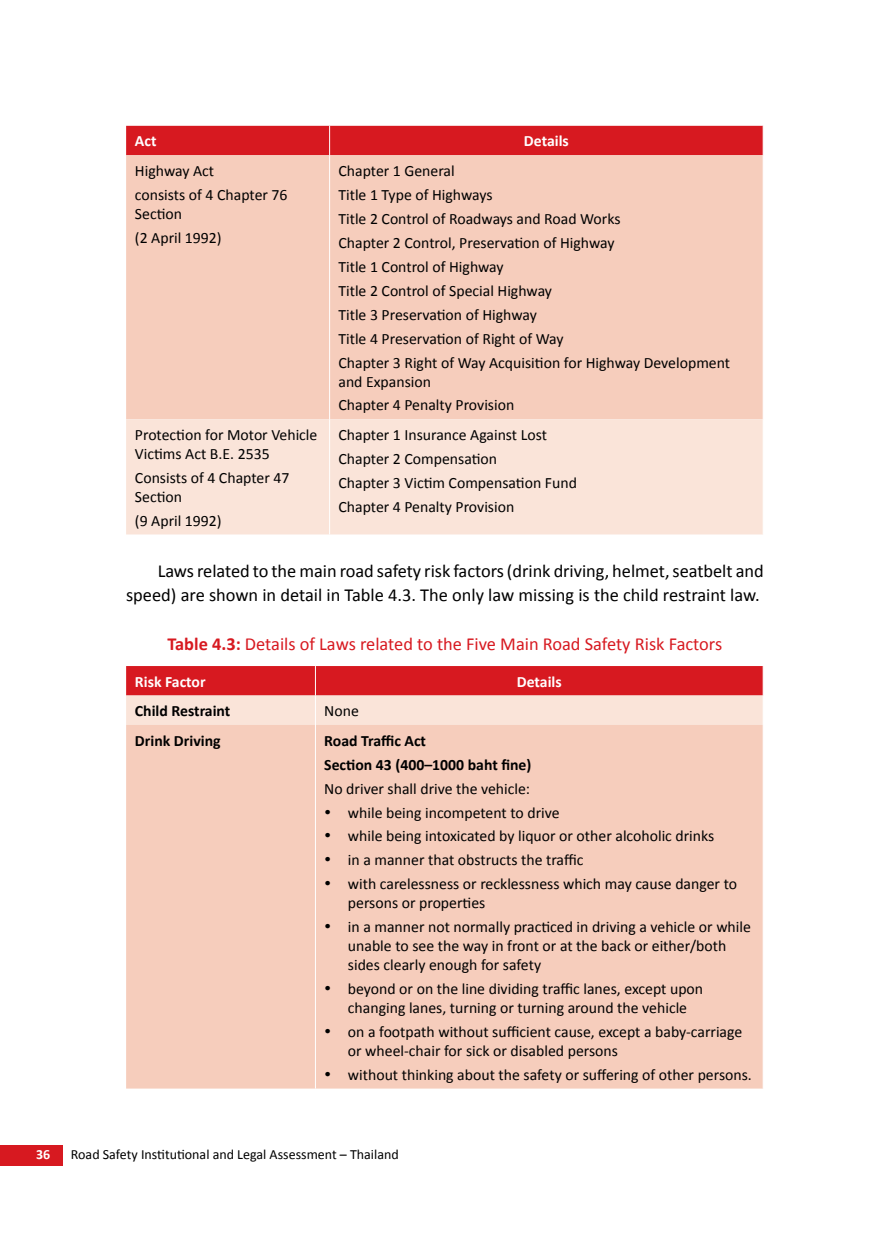
<style>
.page{position:relative;width:874px;height:1241px;background:#fff}
.page>*{position:absolute;margin:0;border:0;box-sizing:border-box;transform-origin:0 0}
.t1{font:18.38px/24.5px "Calibri";color:#000;text-align:right}
.t2{font:18.38px "Calibri";color:#d71920}
.t3{font:15.75px/24px "Calibri";color:#000}
.t4{font:700 15.75px/24px "Calibri";color:#000}
.t5{font:700 15.75px "Calibri";color:#fff}
.t6{font:14px "Calibri";color:#000}
.t7{font:700 14px "Calibri";color:#fff}
.s1{font-weight:700}
</style>
<div class="page">
<div style="left:0;top:1144px;width:63px;height:21px;background:#d71920"></div>
<div style="left:126px;top:155px;width:636px;height:264px;background:#f6cdbc"></div>
<div style="left:126px;top:419px;width:636px;height:115px;background:#fae4d9"></div>
<hr style="left:329px;top:155px;width:1px;height:264px;background:#fff">
<hr style="left:329px;top:419px;width:1px;height:115px;background:#fff">
<div style="left:126px;top:126px;width:637px;height:29px;background:#d71920"></div>
<div style="left:126px;top:724px;width:636px;height:364px;background:#f6cdbc"></div>
<hr style="left:315px;top:724px;width:1px;height:364px;background:#fff">
<svg style="left:126px;top:666px;width:637px;height:58px;background:#e87e7c"></svg>
<p class="t5" style="left:135px;top:131px;width:23px">Act</p>
<p class="t5" style="left:523px;top:131px;width:46px">Details</p>
<p class="t3" style="left:135px;top:159px;width:154px">Highway Act<br>consists of 4 Chapter 76</p>
<p class="t3" style="left:135px;top:201px;width:88px">Section<br>(2 April 1992)</p>
<p class="t3" style="left:338px;top:159px;width:393px">Chapter 1 General<br>Title 1 Type of Highways<br>Title 2 Control of Roadways and Road Works<br>Chapter 2 Control, Preservation of Highway<br>Title 1 Control of Highway<br>Title 2 Control of Special Highway<br>Title 3 Preservation of Highway<br>Title 4 Preservation of Right of Way<br>Chapter 3 Right of Way Acquisition for Highway Development</p>
<p class="t3" style="left:338px;top:369px;width:177px">and Expansion<br>Chapter 4 Penalty Provision</p>
<p class="t3" style="left:135px;top:425px;width:184px;line-height:18.9px">Protection for Motor Vehicle<br>Victims Act B.E. 2535</p>
<p class="t3" style="left:135px;top:468px;width:156px;line-height:18.9px">Consists of 4 Chapter 47<br>Section</p>
<p class="t3" style="left:135px;top:508px;width:88px">(9 April 1992)</p>
<p class="t3" style="left:338px;top:422px;width:240px">Chapter 1 Insurance Against Lost<br>Chapter 2 Compensation<br>Chapter 3 Victim Compensation Fund<br>Chapter 4 Penalty Provision</p>
<p class="t1" style="left:126px;top:558px;width:638px">Laws related to the main road safety risk factors (drink driving, helmet, seatbelt and speed) are shown in detail in Table 4.3. The only law missing is the child restraint law.</p>
<p class="t2" style="left:167px;top:632px;width:556px"><span class="s1">Table 4.3:</span> Details of Laws related to the Five Main Road Safety Risk Factors</p>
<p class="t5" style="left:135px;top:671px;width:72px">Risk Factor</p>
<p class="t5" style="left:516px;top:671px;width:46px">Details</p>
<p class="t4" style="left:135px;top:698px;width:97px">Child Restraint</p>
<p class="t3" style="left:324px;top:699px;width:36px">None</p>
<p class="t4" style="left:135px;top:728px;width:87px">Drink Driving</p>
<p class="t4" style="left:324px;top:728px;width:208px">Road Traffic Act<br>Section 43 (400–1000 baht fine)</p>
<p class="t3" style="left:324px;top:776px;width:207px">No driver shall drive the vehicle:</p>
<p class="t3" style="left:324px;top:800px;width:237px">• while being incompetent to drive</p>
<p class="t3" style="left:324px;top:824px;width:391px">• while being intoxicated by liquor or other alcoholic drinks</p>
<p class="t3" style="left:324px;top:848px;width:260px">• in a manner that obstructs the traffic</p>
<p class="t3" style="left:348px;top:874px;width:390px;line-height:18.9px;text-indent:-24px">• with carelessness or recklessness which may cause danger to persons or properties</p>
<p class="t3" style="left:348px;top:917px;width:404px;line-height:18.9px;text-indent:-24px">• in a manner not normally practiced in driving a vehicle or while unable to see the way in front or at the back or either/both sides clearly enough for safety</p>
<p class="t3" style="left:324px;top:979px;width:380px;line-height:18.9px;text-align:center">• beyond or on the line dividing traffic lanes, except upon changing lanes, turning or turning around the vehicle</p>
<p class="t3" style="left:348px;top:1022px;width:395px;line-height:18.9px;text-indent:-24px">• on a footpath without sufficient cause, except a baby-carriage or wheel-chair for sick or disabled persons</p>
<p class="t3" style="left:324px;top:1062px;width:429px">• without thinking about the safety or suffering of other persons.</p>
<p class="t7" style="left:36px;top:1145px;width:16px">36</p>
<p class="t6" style="left:71px;top:1145px;width:329px">Road Safety Institutional and Legal Assessment – Thailand</p>
</div>
